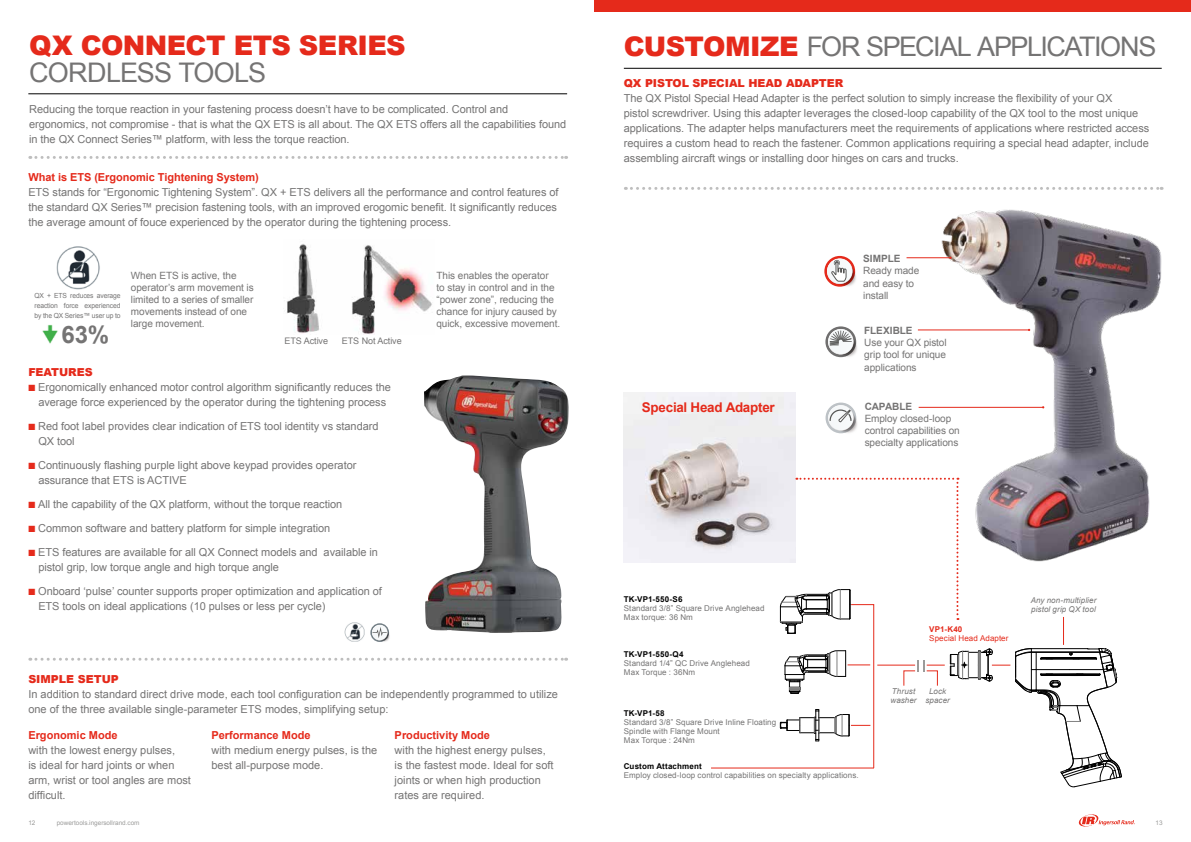
<style>
.page{position:relative;width:1191px;height:842px;background:#fff}
.page>*{position:absolute;margin:0;border:0;box-sizing:border-box;transform-origin:0 0}
.t1{font:27px "Arial";letter-spacing:-.045em;color:#757474}
.t2{font:900 27px "Arial";letter-spacing:-.02em;color:#e52a1b}
.t3{font:27px "Arial";letter-spacing:-.025em;color:#757474}
.t4{font:700 24px "Arial";color:#757474}
.t5{font:700 13.4px "Arial";letter-spacing:-.02em;color:#e52a1b}
.t6{font:11px/15px "Arial";letter-spacing:-.005em;color:#757474}
.t7{font:700 11px "Arial";color:#e52a1b}
.t8{font:900 11px "Arial";letter-spacing:-.005em;color:#e52a1b}
.t9{font:10px/12px "Arial";letter-spacing:-.005em;color:#757474}
.t10{font:700 10px "Arial";letter-spacing:-.005em;color:#757474}
.t11{font:9px "Arial";letter-spacing:-.005em;color:#757474}
.t12{font:8px/9px "Arial";letter-spacing:.01em;color:#757474}
.t13{font:italic 8px/9px "Arial";letter-spacing:.015em;color:#757474}
.t14{font:700 8px "Arial";letter-spacing:.02em;color:#000}
.t15{font:8px "Arial";letter-spacing:.01em;color:#e52a1b}
.t16{font:700 8px "Arial";letter-spacing:.015em;color:#e52a1b}
.t17{font:7px/10px "Arial";letter-spacing:-.01em;color:#757474;text-align:justify;scale:.96 1}
.t18{font:6.4px "Arial";color:#9b9b9a}
.s1{color:#e52a1b}
.s2{font-weight:900;color:#e52a1b}
</style>
<div class="page">
<svg style="left:1078px;top:814px;width:57px;height:13px"></svg>
<div style="left:595px;top:0;width:596px;height:12px;background:#e52a1b"></div>
<hr style="left:28px;top:94px;width:539px;height:1px;background:#000">
<svg style="left:370px;top:623px;width:20px;height:19px"></svg>
<img style="left:424px;top:375px;width:145px;height:258px">
<svg style="left:30px;top:156px;width:536px;height:3px"></svg>
<svg style="left:30px;top:658px;width:536px;height:3px"></svg>
<img style="left:287px;top:244px;width:145px;height:90px">
<img style="left:56px;top:246px;width:44px;height:44px">
<img style="left:42px;top:325px;width:16px;height:19px">
<img style="left:345px;top:623px;width:19px;height:19px">
<hr style="left:624px;top:68px;width:537px;height:1px;background:#000">
<img style="left:932px;top:187px;width:232px;height:350px">
<hr style="left:906px;top:257px;width:44px;height:1px;background:#e52a1b">
<hr style="left:918px;top:330px;width:111px;height:1px;background:#e52a1b">
<hr style="left:918px;top:407px;width:125px;height:1px;background:#e52a1b">
<img style="left:624px;top:393px;width:171px;height:170px">
<svg style="left:825px;top:326px;width:32px;height:32px"></svg>
<svg style="left:824px;top:256px;width:32px;height:31px"></svg>
<svg style="left:825px;top:403px;width:32px;height:31px"></svg>
<svg style="left:625px;top:187px;width:537px;height:3px"></svg>
<hr style="left:711px;top:768px;width:163px;height:1px;background:#e52a1b">
<svg style="left:780px;top:478px;width:342px;height:309px"></svg>
<h1 class="t2" style="left:29px;top:26px;width:378px">QX CONNECT ETS SERIES</h1>
<h1 class="t3" style="left:29px;top:55px;width:239px">CORDLESS TOOLS</h1>
<p class="t6" style="left:29px;top:102px;width:539px">Reducing the torque reaction in your fastening process doesn’t have to be complicated. Control and ergonomics, not compromise - that is what the QX ETS is all about. The QX ETS offers all the capabilities found in the QX Connect Series™ platform, with less the torque reaction.</p>
<p class="t7" style="left:28px;top:170px;width:232px">What is ETS (Ergonomic Tightening System)</p>
<p class="t6" style="left:28px;top:185px;width:532px">ETS stands for “Ergonomic Tightening System”. QX + ETS delivers all the performance and control features of the standard QX Series™ precision fastening tools, with an improved erogomic benefit. It significantly reduces the average amount of fouce experienced by the operator during the tightening process.</p>
<p class="t17" style="left:34px;top:291px;width:91px">QX + ETS reduces average reaction force experienced by the QX Series™ user up to</p>
<h2 class="t4" style="left:62px;top:318px;width:49px">63%</h2>
<p class="t9" style="left:131px;top:270px;width:124px">When ETS is active, the operator’s arm movement is limited to a series of smaller movements instead of one large movement.</p>
<p class="t9" style="left:436px;top:270px;width:125px">This enables the operator<br>to stay in control and in the “power zone”, reducing the chance for injury caused by quick, excessive movement.</p>
<p class="t11" style="left:284px;top:335px;width:45px">ETS Active</p>
<p class="t11" style="left:342px;top:335px;width:61px">ETS Not Active</p>
<p class="t8" style="left:28px;top:364px;width:66px">FEATURES</p>
<p class="t6" style="left:28px;top:380px;width:364px;text-align:center"><span class="s1">■</span> Ergonomically enhanced motor control algorithm significantly reduces the average force experienced by the operator during the tightening process</p>
<p class="t6" style="left:38px;top:419px;width:342px;text-indent:-10px"><span class="s1">■</span> Red foot label provides clear indication of ETS tool identity vs standard<br>QX tool</p>
<p class="t6" style="left:38px;top:458px;width:319px;text-indent:-10px"><span class="s1">■</span> Continuously flashing purple light above keypad provides operator assurance that ETS is ACTIVE</p>
<p class="t6" style="left:28px;top:497px;width:315px"><span class="s1">■</span> All the capability of the QX platform, without the torque reaction</p>
<p class="t6" style="left:28px;top:521px;width:303px"><span class="s1">■</span> Common software and battery platform for simple integration</p>
<p class="t6" style="left:38px;top:545px;width:341px;text-indent:-10px"><span class="s1">■</span> ETS features are available for all QX Connect models and available in pistol grip, low torque angle and high torque angle</p>
<p class="t6" style="left:38px;top:584px;width:345px;text-indent:-10px"><span class="s1">■</span> Onboard ‘pulse’ counter supports proper optimization and application of<br>ETS tools on ideal applications (10 pulses or less per cycle)</p>
<p class="t8" style="left:28px;top:671px;width:92px">SIMPLE SETUP</p>
<p class="t6" style="left:28px;top:686px;width:531px">In addition to standard direct drive mode, each tool configuration can be independently programmed to utilize one of the three available single-parameter ETS modes, simplifying setup:</p>
<p class="t7" style="left:28px;top:728px;width:91px">Ergonomic Mode</p>
<p class="t6" style="left:28px;top:743px;width:164px">with the lowest energy pulses,<br>is ideal for hard joints or when arm, wrist or tool angles are most difficult.</p>
<p class="t7" style="left:211px;top:728px;width:101px">Performance Mode</p>
<p class="t6" style="left:211px;top:743px;width:167px">with medium energy pulses, is the best all-purpose mode.</p>
<p class="t7" style="left:395px;top:728px;width:97px">Productivity Mode</p>
<p class="t6" style="left:395px;top:743px;width:160px">with the highest energy pulses, is the fastest mode. Ideal for soft joints or when high production rates are required.</p>
<h1 class="t1" style="left:624px;top:28px;width:534px"><span class="s2">CUSTOMIZE</span> FOR SPECIAL APPLICATIONS</h1>
<p class="t8" style="left:624px;top:75px;width:221px">QX PISTOL SPECIAL HEAD ADAPTER</p>
<p class="t6" style="left:624px;top:91px;width:527px">The QX Pistol Special Head Adapter is the perfect solution to simply increase the flexibility of your QX<br>pistol screwdriver. Using this adapter leverages the closed-loop capability of the QX tool to the most unique applications. The adapter helps manufacturers meet the requirements of applications where restricted access requires a custom head to reach the fastener. Common applications requiring a special head adapter, include assembling aircraft wings or installing door hinges on cars and trucks.</p>
<p class="t10" style="left:863px;top:252px;width:39px">SIMPLE</p>
<p class="t9" style="left:863px;top:265px;width:57px;line-height:12.3px">Ready made and easy to install</p>
<p class="t5" style="left:642px;top:399px;width:134px">Special Head Adapter</p>
<p class="t10" style="left:864px;top:324px;width:50px">FLEXIBLE</p>
<p class="t9" style="left:864px;top:337px;width:84px;line-height:12.3px;text-align:justify">Use your QX pistol grip tool for unique applications</p>
<p class="t10" style="left:864px;top:400px;width:49px">CAPABLE</p>
<p class="t9" style="left:864px;top:413px;width:97px">Employ closed-loop control capabilities on specialty applications</p>
<p class="t14" style="left:624px;top:593px;width:60px">TK-VP1-550-S6</p>
<p class="t12" style="left:624px;top:603px;width:142px">Standard 3/8” Square Drive Anglehead<br>Max torque: 36 Nm</p>
<p class="t14" style="left:624px;top:649px;width:61px">TK-VP1-550-Q4</p>
<p class="t12" style="left:624px;top:659px;width:127px">Standard 1/4” QC Drive Anglehead<br>Max Torque : 36Nm</p>
<p class="t14" style="left:624px;top:708px;width:42px">TK-VP1-58</p>
<p class="t12" style="left:624px;top:718px;width:154px">Standard 3/8” Square Drive Inline Floating<br>Spindle with Flange Mount<br>Max Torque : 24Nm</p>
<p class="t14" style="left:624px;top:761px;width:79px">Custom Attachment</p>
<p class="t12" style="left:624px;top:771px;width:236px">Employ closed-loop control capabilities on specialty applications.</p>
<p class="t16" style="left:929px;top:624px;width:35px">VP1-K40</p>
<p class="t15" style="left:929px;top:633px;width:81px">Special Head Adapter</p>
<p class="t13" style="left:890px;top:687px;width:28px">Thrust washer</p>
<p class="t13" style="left:925px;top:687px;width:26px;text-align:center">Lock spacer</p>
<p class="t13" style="left:1030px;top:595px;width:67px">Any non-multiplier pistol grip QX tool</p>
<p class="t18" style="left:28px;top:818px;width:9px">12</p>
<p class="t18" style="left:57px;top:818px;width:84px">powertools.ingersollrand.com</p>
<p class="t18" style="left:1155px;top:818px;width:9px">13</p>
</div>
